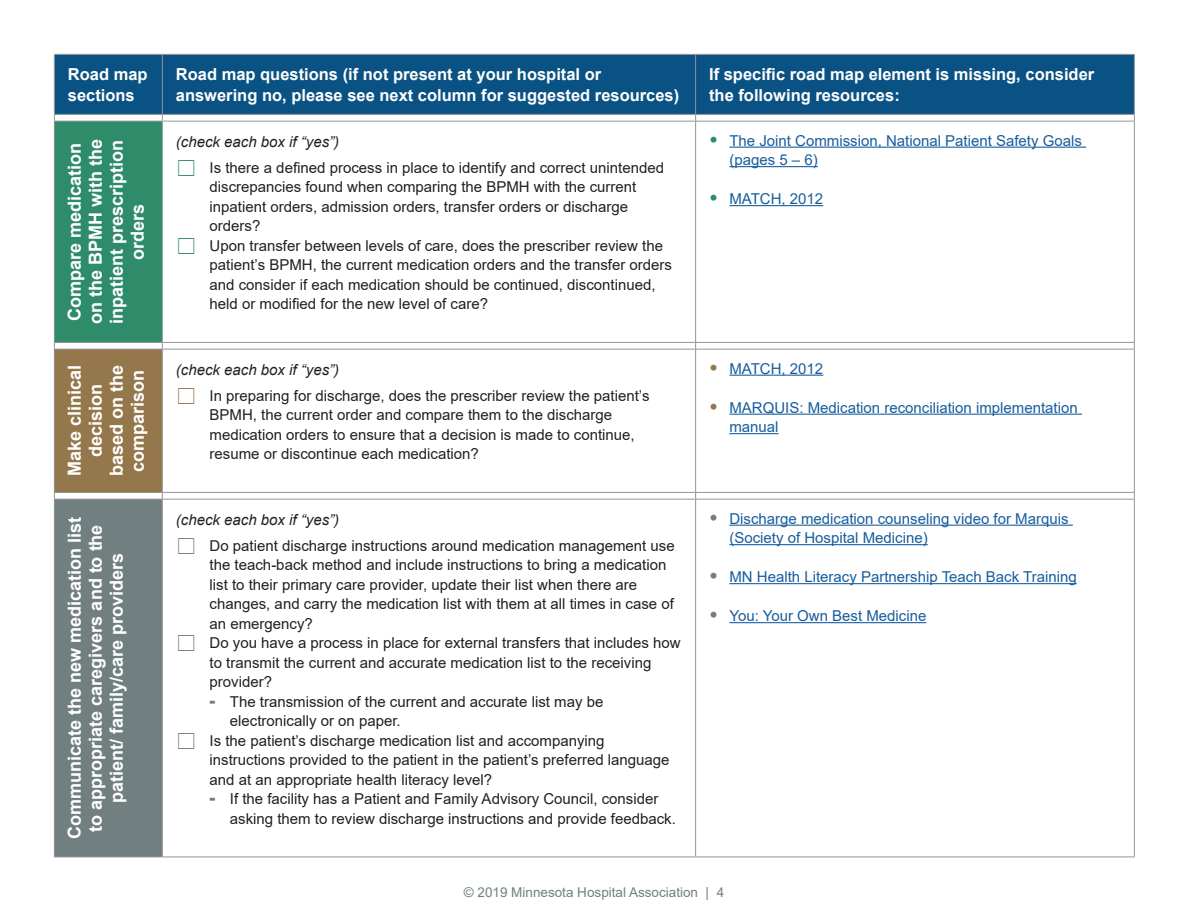
<style>
.page{position:relative;width:1188px;height:918px;background:#fff}
.page>*{position:absolute;margin:0;border:0;box-sizing:border-box;transform-origin:0 0}
.Sidebar{font:700 18px/21px "Arial";color:#fff;text-align:center}
.Table_Body_Text{font:700 16.5px/21px "Arial";color:#fff}
.t1{font:15px/19.5px "Arial";color:#231f20}
.t2{font:15px/19.5px "Arial";color:#175d9e}
.Table_Body_Text_Ital{font:italic 15px "Arial";color:#231f20}
.t3{font:13.5px "Arial";color:#717f81}
.s1{font-weight:900;font-size:18px;color:#2f8c6b}
.s2{font-weight:900;font-size:18px;color:#717f81}
.s3{font-weight:900;font-size:18px;color:#95774c}
</style>
<div class="page">
<div style="left:55px;top:55px;width:1079px;height:59px;background:#0a5283"></div>
<div style="left:54px;top:121px;width:108px;height:221px;background:#2f8c6b"></div>
<div style="left:54px;top:349px;width:108px;height:143px;background:#95774c"></div>
<div style="left:54px;top:499px;width:108px;height:358px;background:#717f81"></div>
<hr style="left:54px;top:54px;width:108px;height:1px;background:#939598">
<hr style="left:54px;top:55px;width:1px;height:59px;background:#939598">
<hr style="left:162px;top:54px;width:534px;height:1px;background:#939598">
<hr style="left:162px;top:55px;width:1px;height:59px;background:#939598">
<hr style="left:696px;top:54px;width:439px;height:1px;background:#939598">
<hr style="left:695px;top:55px;width:1px;height:59px;background:#939598">
<hr style="left:1134px;top:55px;width:1px;height:59px;background:#939598">
<hr style="left:54px;top:114px;width:108px;height:1px;background:#939598">
<hr style="left:162px;top:114px;width:534px;height:1px;background:#939598">
<hr style="left:696px;top:114px;width:439px;height:1px;background:#939598">
<hr style="left:54px;top:121px;width:108px;height:1px;background:#939598">
<hr style="left:54px;top:122px;width:1px;height:220px;background:#939598">
<hr style="left:162px;top:121px;width:534px;height:1px;background:#939598">
<hr style="left:162px;top:122px;width:1px;height:220px;background:#939598">
<hr style="left:695px;top:122px;width:1px;height:220px;background:#939598">
<hr style="left:1134px;top:122px;width:1px;height:220px;background:#939598">
<hr style="left:54px;top:342px;width:108px;height:1px;background:#939598">
<hr style="left:162px;top:342px;width:534px;height:1px;background:#939598">
<hr style="left:696px;top:342px;width:439px;height:1px;background:#939598">
<hr style="left:54px;top:349px;width:108px;height:1px;background:#939598">
<hr style="left:54px;top:350px;width:1px;height:142px;background:#939598">
<hr style="left:162px;top:349px;width:534px;height:1px;background:#939598">
<hr style="left:162px;top:350px;width:1px;height:142px;background:#939598">
<hr style="left:696px;top:349px;width:439px;height:1px;background:#939598">
<hr style="left:695px;top:350px;width:1px;height:142px;background:#939598">
<hr style="left:1134px;top:350px;width:1px;height:142px;background:#939598">
<hr style="left:54px;top:492px;width:108px;height:1px;background:#939598">
<hr style="left:162px;top:492px;width:534px;height:1px;background:#939598">
<hr style="left:696px;top:492px;width:439px;height:1px;background:#939598">
<hr style="left:54px;top:499px;width:108px;height:1px;background:#939598">
<hr style="left:54px;top:500px;width:1px;height:357px;background:#939598">
<hr style="left:162px;top:499px;width:534px;height:1px;background:#939598">
<hr style="left:162px;top:500px;width:1px;height:357px;background:#939598">
<hr style="left:696px;top:499px;width:439px;height:1px;background:#939598">
<hr style="left:695px;top:500px;width:1px;height:357px;background:#939598">
<hr style="left:1134px;top:500px;width:1px;height:357px;background:#939598">
<hr style="left:54px;top:857px;width:108px;height:1px;background:#939598">
<hr style="left:162px;top:857px;width:534px;height:1px;background:#939598">
<hr style="left:696px;top:857px;width:439px;height:1px;background:#939598">
<hr style="left:696px;top:121px;width:439px;height:1px;background:#939598">
<hr style="left:729px;top:147px;width:357px;height:1px;background:#175d9e">
<hr style="left:729px;top:166px;width:89px;height:1px;background:#175d9e">
<hr style="left:729px;top:205px;width:94px;height:1px;background:#175d9e">
<hr style="left:729px;top:375px;width:94px;height:1px;background:#175d9e">
<hr style="left:729px;top:414px;width:353px;height:1px;background:#175d9e">
<hr style="left:729px;top:433px;width:50px;height:1px;background:#175d9e">
<hr style="left:729px;top:525px;width:344px;height:1px;background:#175d9e">
<hr style="left:729px;top:544px;width:199px;height:1px;background:#175d9e">
<hr style="left:729px;top:583px;width:348px;height:1px;background:#175d9e">
<hr style="left:729px;top:622px;width:197px;height:1px;background:#175d9e">
<p class="Table_Body_Text" style="left:68px;top:64px;width:81px">Road map sections</p>
<p class="Table_Body_Text" style="left:176px;top:64px;width:505px">Road map questions (if not present at your hospital or answering no, please see next column for suggested resources)</p>
<p class="Table_Body_Text" style="left:709px;top:64px;width:387px">If specific road map element is missing, consider the following resources:</p>
<p class="Sidebar" style="left:64px;top:324px;width:187px;rotate:-90deg">Compare medication on the BPMH with the inpatient prescription orders</p>
<p class="Table_Body_Text_Ital" style="left:176px;top:132px;width:165px">(check each box if “yes”)</p>
<p class="t2" style="left:729px;top:130px;width:354px;text-indent:-20px"><span class="s1">•</span> The Joint Commission, National Patient Safety Goals (pages 5 – 6)</p>
<p class="t2" style="left:709px;top:189px;width:116px"><span class="s1">•</span> MATCH, 2012</p>
<p class="t1" style="left:210px;top:158px;width:456px">Is there a defined process in place to identify and correct unintended discrepancies found when comparing the BPMH with the current inpatient orders, admission orders, transfer orders or discharge orders?</p>
<p class="t1" style="left:210px;top:236px;width:464px">Upon transfer between levels of care, does the prescriber review the patient’s BPMH, the current medication orders and the transfer orders and consider if each medication should be continued, discontinued, held or modified for the new level of care?</p>
<p class="Sidebar" style="left:64px;top:476px;width:113px;rotate:-90deg">Make clinical decision based on the comparison</p>
<p class="Table_Body_Text_Ital" style="left:176px;top:360px;width:165px">(check each box if “yes”)</p>
<p class="t1" style="left:210px;top:386px;width:441px">In preparing for discharge, does the prescriber review the patient’s BPMH, the current order and compare them to the discharge medication orders to ensure that a decision is made to continue, resume or discontinue each medication?</p>
<p class="Sidebar" style="left:64px;top:839px;width:324px;rotate:-90deg">Communicate the new medication list to appropriate caregivers and to the patient/ family/care providers</p>
<p class="Table_Body_Text_Ital" style="left:176px;top:510px;width:165px">(check each box if “yes”)</p>
<p class="t1" style="left:210px;top:536px;width:467px">Do patient discharge instructions around medication management use the teach-back method and include instructions to bring a medication list to their primary care provider, update their list when there are changes, and carry the medication list with them at all times in case of an emergency?</p>
<p class="t1" style="left:210px;top:633px;width:473px">Do you have a process in place for external transfers that includes how to transmit the current and accurate medication list to the receiving provider?</p>
<p class="t1" style="left:230px;top:692px;width:375px;text-indent:-20px"><span class="s2">-</span> The transmission of the current and accurate list may be electronically or on paper.</p>
<p class="t1" style="left:210px;top:731px;width:462px">Is the patient’s discharge medication list and accompanying instructions provided to the patient in the patient’s preferred language and at an appropriate health literacy level?</p>
<p class="t1" style="left:230px;top:789px;width:448px;text-indent:-20px"><span class="s2">-</span> If the facility has a Patient and Family Advisory Council, consider asking them to review discharge instructions and provide feedback.</p>
<p class="t2" style="left:709px;top:358px;width:116px"><span class="s3">•</span> MATCH, 2012</p>
<p class="t2" style="left:729px;top:397px;width:350px;text-indent:-20px"><span class="s3">•</span> MARQUIS: Medication reconciliation implementation manual</p>
<p class="t2" style="left:729px;top:508px;width:341px;text-indent:-20px"><span class="s2">•</span> Discharge medication counseling video for Marquis (Society of Hospital Medicine)</p>
<p class="t2" style="left:709px;top:567px;width:369px"><span class="s2">•</span> MN Health Literacy Partnership Teach Back Training</p>
<p class="t2" style="left:709px;top:606px;width:219px"><span class="s2">•</span> You: Your Own Best Medicine</p>
<p class="t3" style="left:464px;top:882px;width:262px">© 2019 Minnesota Hospital Association | 4</p>
</div>
